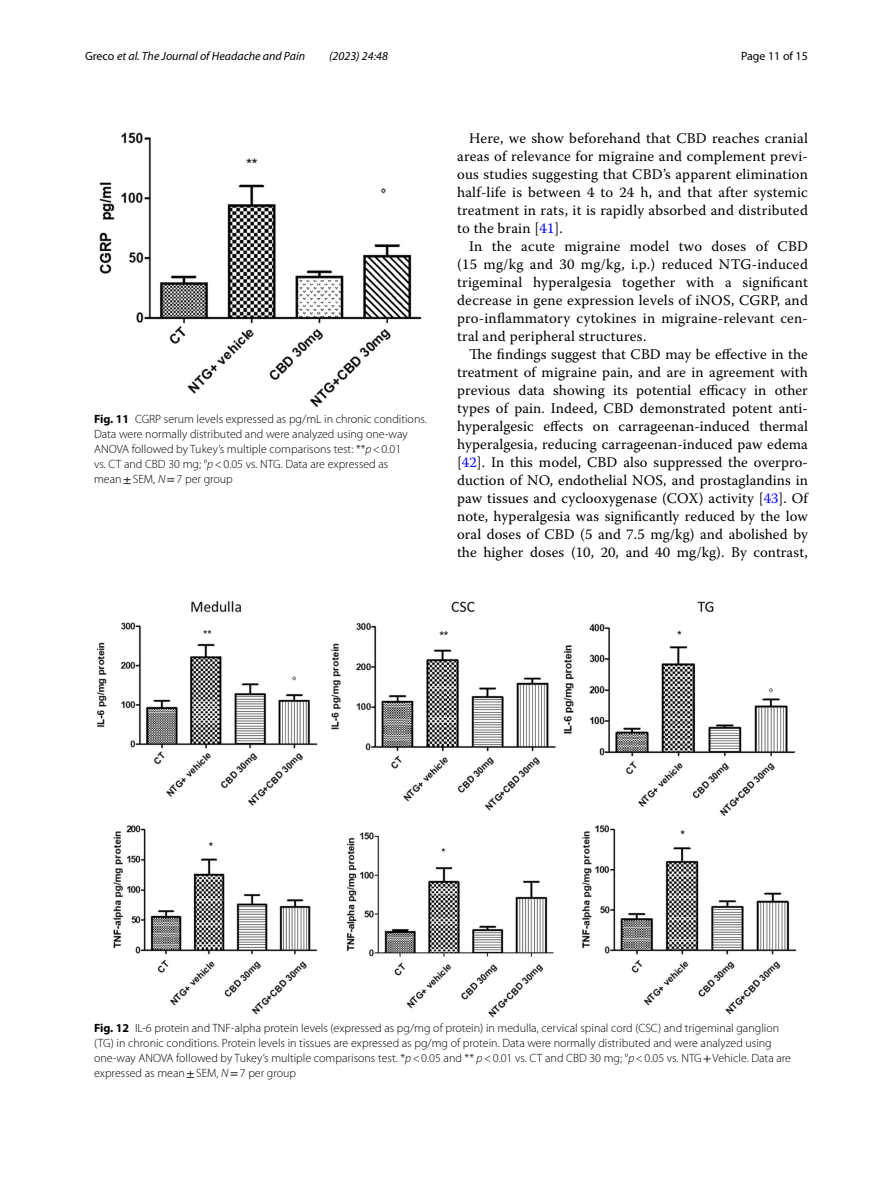
<style>
.page{position:relative;width:893px;height:1187px;background:#fff}
.page>*{position:absolute;margin:0;border:0;box-sizing:border-box;transform-origin:0 0}
.t1{font:14.7px/18px "Warnock Pro";letter-spacing:.015em;color:#000;text-align:justify}
.t2{font:300 12px/15px "Myriad Pro";color:#000}
.t3{font:italic 12px "Myriad Pro";color:#000}
.t4{font:12px "Myriad Pro";color:#000}
.s1{font-style:normal}
.s2{font-weight:700}
.s3{font-style:italic}
.s4{font-family:"STIX";font-weight:400}
.s5{color:#00f}
</style>
<div class="page">
<img style="left:100px;top:133px;width:321px;height:274px">
<img style="left:96px;top:600px;width:701px;height:416px">
<p class="t3" style="left:85px;top:48px;width:222px"><span class="s1">Greco</span> et al. The Journal of Headache and Pain</p>
<p class="t3" style="left:329px;top:48px;width:60px">(2023) 24:48</p>
<p class="t4" style="left:741px;top:48px;width:68px">Page 11 of 15</p>
<p class="t2" style="left:94px;top:411px;width:334px"><span class="s2">Fig. 11</span> CGRP serum levels expressed as pg/mL in chronic conditions.<br>Data were normally distributed and were analyzed using one-way ANOVA followed by Tukey’s multiple comparisons test: **<span class="s3">p</span>&lt;0.01<br>vs. CT and CBD 30 mg; °<span class="s3">p</span>&lt;0.05 vs. NTG. Data are expressed as mean<span class="s4">±</span>SEM, <span class="s3">N</span><span class="s4">=</span>7 per group</p>
<p class="t1" style="left:457px;top:128px;width:352px;text-indent:12px">Here, we show beforehand that CBD reaches cranial areas of relevance for migraine and complement previ&shy;ous studies suggesting that CBD’s apparent elimination half-life is between 4 to 24 h, and that after systemic treatment in rats, it is rapidly absorbed and distributed to the brain [<span class="s5">41</span>].</p>
<p class="t1" style="left:457px;top:236px;width:352px;text-indent:12px">In the acute migraine model two doses of CBD (15 mg/kg and 30 mg/kg, i.p.) reduced NTG-induced trigeminal hyperalgesia together with a significant decrease in gene expression levels of iNOS, CGRP, and pro-inflammatory cytokines in migraine-relevant cen&shy;tral and peripheral structures.</p>
<p class="t1" style="left:457px;top:344px;width:352px;text-indent:12px">The findings suggest that CBD may be effective in the treatment of migraine pain, and are in agreement with previous data showing its potential efficacy in other types of pain. Indeed, CBD demonstrated potent anti&shy;hyperalgesic effects on carrageenan-induced thermal hyperalgesia, reducing carrageenan-induced paw edema [<span class="s5">42</span>]. In this model, CBD also suppressed the overpro&shy;duction of NO, endothelial NOS, and prostaglandins in paw tissues and cyclooxygenase (COX) activity [<span class="s5">43</span>]. Of note, hyperalgesia was significantly reduced by the low oral doses of CBD (5 and 7.5 mg/kg) and abolished by the higher doses (10, 20, and 40 mg/kg). By contrast,</p>
<p class="t2" style="left:94px;top:1020px;width:699px"><span class="s2">Fig. 12</span> IL-6 protein and TNF-alpha protein levels (expressed as pg/mg of protein) in medulla, cervical spinal cord (CSC) and trigeminal ganglion (TG) in chronic conditions. Protein levels in tissues are expressed as pg/mg of protein. Data were normally distributed and were analyzed using one-way ANOVA followed by Tukey’s multiple comparisons test. *<span class="s3">p</span>&lt;0.05 and ** <span class="s3">p</span>&lt;0.01 vs. CT and CBD 30 mg; °<span class="s3">p</span>&lt;0.05 vs. NTG<span class="s4">+</span>Vehicle. Data are expressed as mean<span class="s4">±</span>SEM, <span class="s3">N</span><span class="s4">=</span>7 per group</p>
</div>
